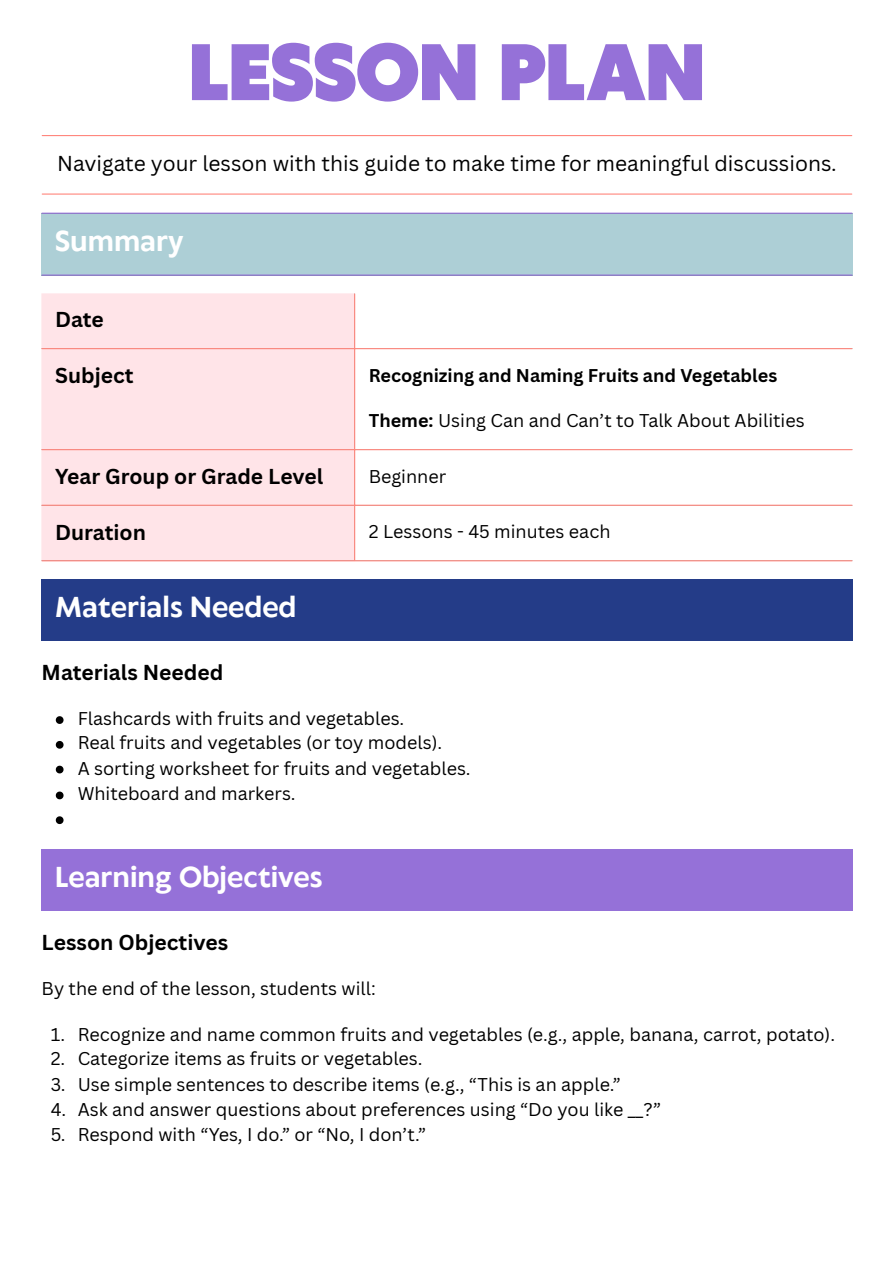
<style>
.page{position:relative;width:894px;height:1263px;background:#fff}
.page>*{position:absolute;margin:0;border:0;box-sizing:border-box;transform-origin:0 0}
.t1{font:900 75px "Klein Text";color:#9571d8}
.t2{font:700 27px "Klein Text";color:#fff}
.t3{font:700 21px "Canva Sans";color:#000}
.t4{font:21px "Canva Sans";color:#000}
.t5{font:18px "Canva Sans";color:#000}
.t6{font:700 18px "Canva Sans";color:#000}
.s1{font-weight:700}
</style>
<div class="page">
<hr style="left:42px;top:135px;width:809px;height:1px;background:#ff877d">
<hr style="left:42px;top:194px;width:809px;height:1px;background:#ff877d">
<div style="left:42px;top:213px;width:810px;height:62px;background:#adcfd6"></div>
<hr style="left:42px;top:213px;width:810px;height:1px;background:#9571d8">
<hr style="left:42px;top:274px;width:810px;height:2px;background:#9571d8">
<div style="left:42px;top:294px;width:312px;height:266px;background:#ffe4e8"></div>
<svg style="left:355px;top:294px;width:497px;height:266px"></svg>
<hr style="left:354px;top:294px;width:1px;height:266px;background:#ff877d">
<hr style="left:42px;top:348px;width:810px;height:1px;background:#ff877d">
<hr style="left:42px;top:449px;width:810px;height:1px;background:#ff877d">
<hr style="left:42px;top:505px;width:810px;height:1px;background:#ff877d">
<hr style="left:42px;top:560px;width:810px;height:1px;background:#ff877d">
<div style="left:42px;top:579px;width:810px;height:61px;background:#243c88"></div>
<svg style="left:56px;top:716px;width:7px;height:8px"></svg>
<svg style="left:56px;top:741px;width:7px;height:8px"></svg>
<svg style="left:56px;top:766px;width:7px;height:7px"></svg>
<svg style="left:56px;top:792px;width:7px;height:7px"></svg>
<svg style="left:56px;top:816px;width:7px;height:8px"></svg>
<div style="left:42px;top:849px;width:810px;height:61px;background:#9571d8"></div>
<h1 class="t1" style="left:189px;top:34px;width:517px">LESSON PLAN</h1>
<p class="t4" style="left:57px;top:149px;width:780px">Navigate your lesson with this guide to make time for meaningful discussions.</p>
<p class="t2" style="left:55px;top:227px;width:130px">Summary</p>
<p class="t3" style="left:55px;top:305px;width:50px">Date</p>
<p class="t3" style="left:55px;top:361px;width:80px">Subject</p>
<h1 class="t6" style="left:368px;top:363px;width:410px">Recognizing and Naming Fruits and Vegetables</h1>
<h1 class="t5" style="left:368px;top:408px;width:437px"><span class="s1">Theme:</span> Using Can and Can’t to Talk About Abilities</h1>
<p class="t3" style="left:55px;top:462px;width:269px">Year Group or Grade Level</p>
<p class="t5" style="left:368px;top:464px;width:79px">Beginner</p>
<p class="t3" style="left:55px;top:517px;width:92px">Duration</p>
<p class="t5" style="left:368px;top:519px;width:243px">2 Lessons - 45 minutes each</p>
<p class="t2" style="left:55px;top:593px;width:243px">Materials Needed</p>
<p class="t3" style="left:42px;top:657px;width:183px">Materials Needed</p>
<p class="t5" style="left:78px;top:705px;width:328px">Flashcards with fruits and vegetables.</p>
<p class="t5" style="left:78px;top:730px;width:366px">Real fruits and vegetables (or toy models).</p>
<p class="t5" style="left:78px;top:756px;width:394px">A sorting worksheet for fruits and vegetables.</p>
<p class="t5" style="left:78px;top:781px;width:219px">Whiteboard and markers.</p>
<p class="t2" style="left:55px;top:863px;width:269px">Learning Objectives</p>
<p class="t3" style="left:42px;top:927px;width:188px">Lesson Objectives</p>
<p class="t5" style="left:42px;top:975px;width:335px">By the end of the lesson, students will:</p>
<p class="t5" style="left:51px;top:1021px;width:785px">1. Recognize and name common fruits and vegetables (e.g., apple, banana, carrot, potato).</p>
<p class="t5" style="left:51px;top:1046px;width:373px">2. Categorize items as fruits or vegetables.</p>
<p class="t5" style="left:51px;top:1072px;width:571px">3. Use simple sentences to describe items (e.g., “This is an apple.”</p>
<p class="t5" style="left:51px;top:1097px;width:612px">4. Ask and answer questions about preferences using “Do you like __?”</p>
<p class="t5" style="left:51px;top:1122px;width:377px">5. Respond with “Yes, I do.” or “No, I don’t.”</p>
</div>
